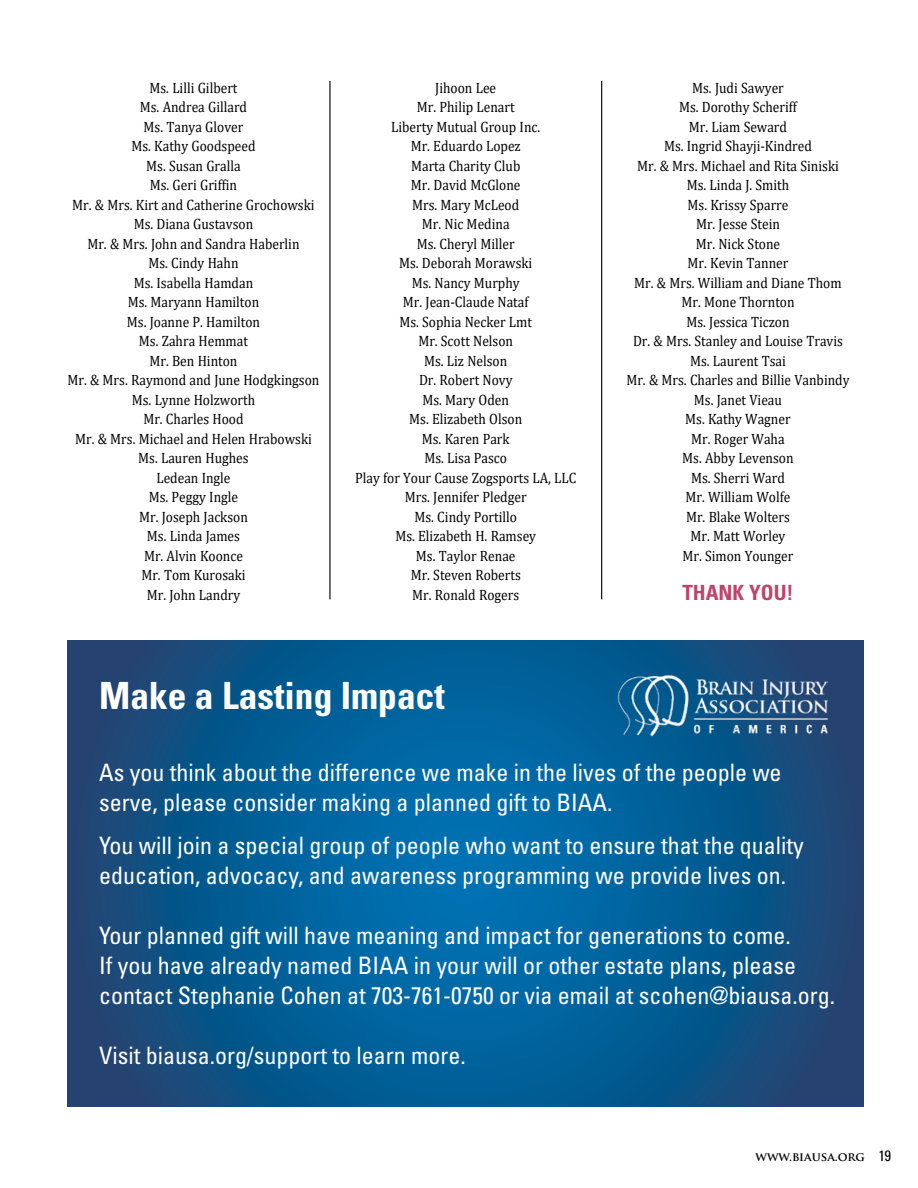
<style>
.page{position:relative;width:918px;height:1188px;background:#fff}
.page>*{position:absolute;margin:0;border:0;box-sizing:border-box;transform-origin:0 0}
.t1{font:700 condensed 37.5px "Univers LT Std";color:#fff}
.t2{font:condensed 24px/30px "Univers LT Std";color:#fff}
.t3{font:700 condensed 21px "Univers LT Std";color:#c0436b}
.t4{font:15px/19.5px "Cambria";color:#000;text-align:center;scale:.9 1}
.t5{font:700 12px "Trajan Pro";color:#000}
.s1{font-family:"Univers LT Std";font-weight:400;font-stretch:condensed;font-size:15px}
</style>
<div class="page">
<svg style="left:68px;top:640px;width:796px;height:467px;background:#085990"></svg>
<hr style="left:329px;top:81px;width:2px;height:518px;background:#000">
<hr style="left:601px;top:81px;width:1px;height:518px;background:#000">
<img style="left:611px;top:668px;width:223px;height:74px">
<p class="t4" style="left:67px;top:78px;width:281px">Ms. Lilli Gilbert<br>Ms. Andrea Gillard<br>Ms. Tanya Glover<br>Ms. Kathy Goodspeed<br>Ms. Susan Gralla<br>Ms. Geri Griffin<br>Mr. &amp; Mrs. Kirt and Catherine Grochowski<br>Ms. Diana Gustavson<br>Mr. &amp; Mrs. John and Sandra Haberlin<br>Ms. Cindy Hahn<br>Ms. Isabella Hamdan<br>Ms. Maryann Hamilton<br>Ms. Joanne P. Hamilton<br>Ms. Zahra Hemmat<br>Mr. Ben Hinton<br>Mr. &amp; Mrs. Raymond and June Hodgkingson<br>Ms. Lynne Holzworth<br>Mr. Charles Hood<br>Mr. &amp; Mrs. Michael and Helen Hrabowski<br>Ms. Lauren Hughes<br>Ledean Ingle<br>Ms. Peggy Ingle<br>Mr. Joseph Jackson<br>Ms. Linda James<br>Mr. Alvin Koonce<br>Mr. Tom Kurosaki<br>Mr. John Landry</p>
<p class="t4" style="left:355px;top:78px;width:247px">Jihoon Lee<br>Mr. Philip Lenart<br>Liberty Mutual Group Inc.<br>Mr. Eduardo Lopez<br>Marta Charity Club<br>Mr. David McGlone<br>Mrs. Mary McLeod<br>Mr. Nic Medina<br>Ms. Cheryl Miller<br>Ms. Deborah Morawski<br>Ms. Nancy Murphy<br>Mr. Jean-Claude Nataf<br>Ms. Sophia Necker Lmt<br>Mr. Scott Nelson<br>Ms. Liz Nelson<br>Dr. Robert Novy<br>Ms. Mary Oden<br>Ms. Elizabeth Olson<br>Ms. Karen Park<br>Ms. Lisa Pasco<br>Play for Your Cause Zogsports LA, LLC<br>Mrs. Jennifer Pledger<br>Ms. Cindy Portillo<br>Ms. Elizabeth H. Ramsey<br>Ms. Taylor Renae<br>Mr. Steven Roberts<br>Mr. Ronald Rogers</p>
<p class="t4" style="left:626px;top:78px;width:250px">Ms. Judi Sawyer<br>Ms. Dorothy Scheriff<br>Mr. Liam Seward<br>Ms. Ingrid Shayji-Kindred<br>Mr. &amp; Mrs. Michael and Rita Siniski<br>Ms. Linda J. Smith<br>Ms. Krissy Sparre<br>Mr. Jesse Stein<br>Mr. Nick Stone<br>Mr. Kevin Tanner<br>Mr. &amp; Mrs. William and Diane Thom<br>Mr. Mone Thornton<br>Ms. Jessica Ticzon<br>Dr. &amp; Mrs. Stanley and Louise Travis<br>Ms. Laurent Tsai<br>Mr. &amp; Mrs. Charles and Billie Vanbindy<br>Ms. Janet Vieau<br>Ms. Kathy Wagner<br>Mr. Roger Waha<br>Ms. Abby Levenson<br>Ms. Sherri Ward<br>Mr. William Wolfe<br>Mr. Blake Wolters<br>Mr. Matt Worley<br>Mr. Simon Younger</p>
<h3 class="t3" style="left:682px;top:580px;width:113px">THANK YOU!</h3>
<h1 class="t1" style="left:99px;top:672px;width:347px">Make a Lasting Impact</h1>
<h2 class="t2" style="left:99px;top:757px;width:684px">As you think about the difference we make in the lives of the people we serve, please consider making a planned gift to BIAA.</h2>
<h2 class="t2" style="left:99px;top:830px;width:706px">You will join a special group of people who want to ensure that the quality education, advocacy, and awareness programming we provide lives on.</h2>
<h2 class="t2" style="left:99px;top:920px;width:738px">Your planned gift will have meaning and impact for generations to come.<br>If you have already named BIAA in your will or other estate plans, please contact Stephanie Cohen at 703-761-0750 or via email at scohen@biausa.org.</h2>
<h2 class="t2" style="left:99px;top:1040px;width:368px">Visit biausa.org/support to learn more.</h2>
<p class="t5" style="left:756px;top:1149px;width:137px">WWW.BIAUSA.ORG <span class="s1">19</span></p>
</div>
